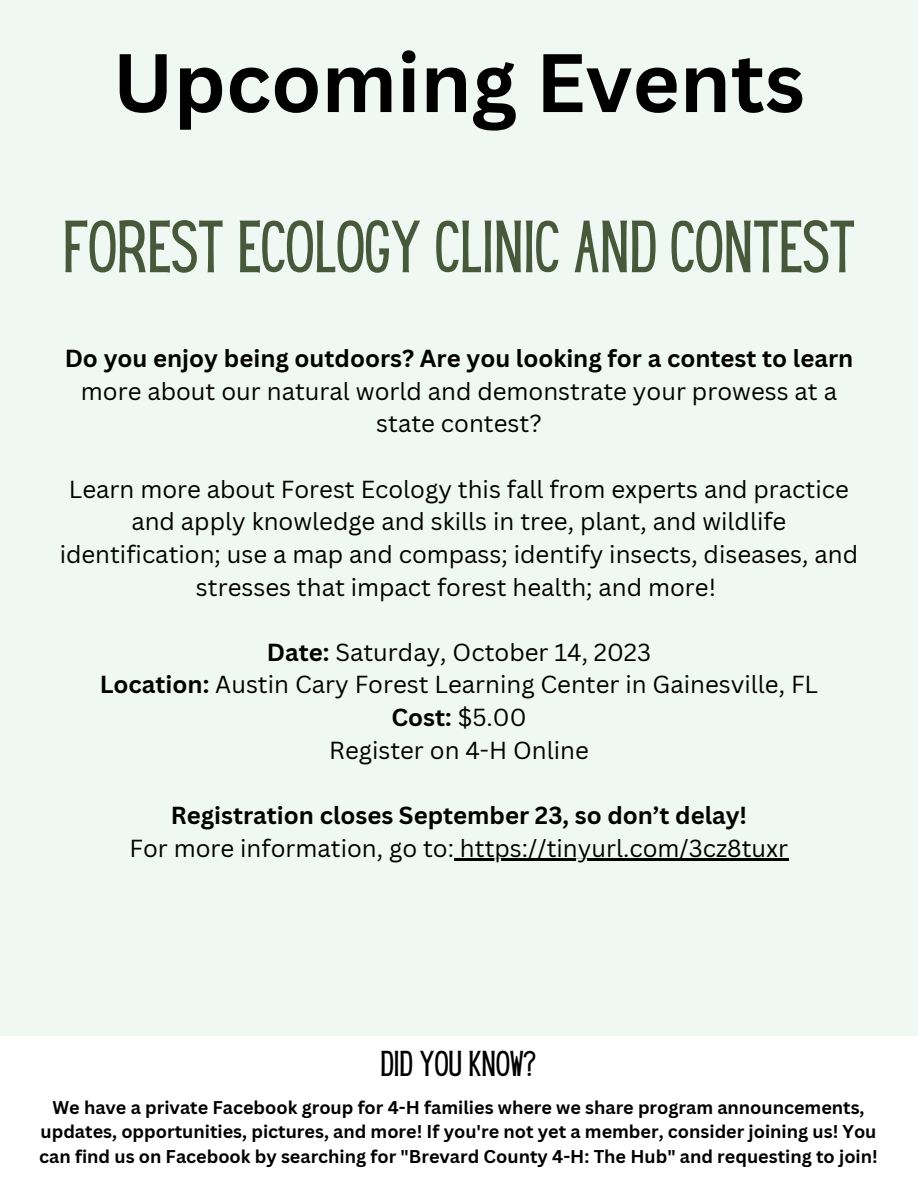
<style>
.page{position:relative;width:918px;height:1188px;background:#eff8f2}
.page>*{position:absolute;margin:0;border:0;box-sizing:border-box;transform-origin:0 0}
.t1{font:700 81px "Canva Sans";color:#000}
.t2{font:64.5px "Hey Gotcha";color:#47593b}
.t3{font:31.5px "Hey Gotcha";color:#000}
.t4{font:24px/32.7px "Canva Sans";color:#000;text-align:center}
.t5{font:700 24px "Canva Sans";color:#000}
.t6{font:700 18px/24.8px "Canva Sans";color:#000;text-align:center}
.s1{font-weight:700}
</style>
<div class="page">
<div style="left:0;top:1036px;width:918px;height:152px;background:#fff"></div>
<hr style="left:454px;top:859px;width:335px;height:2px;background:#000">
<h2 class="t1" style="left:113px;top:26px;width:694px">Upcoming Events</h2>
<h3 class="t2" style="left:63px;top:221px;width:794px">FOREST ECOLOGY CLINIC AND CONTEST</h3>
<p class="t4" style="left:65px;top:342px;width:790px"><span class="s1">Do you enjoy being outdoors? Are you looking for a contest to learn </span>more about our natural world and demonstrate your prowess at a state contest?</p>
<p class="t4" style="left:60px;top:472px;width:800px">Learn more about Forest Ecology this fall from experts and practice and apply knowledge and skills in tree, plant, and wildlife identification; use a map and compass; identify insects, diseases, and stresses that impact forest health; and more!</p>
<p class="t4" style="left:100px;top:635px;width:720px"><span class="s1">Date:</span> Saturday, October 14, 2023<br><span class="s1">Location:</span> Austin Cary Forest Learning Center in Gainesville, FL <span class="s1">Cost:</span> $5.00<br>Register on 4-H Online</p>
<p class="t5" style="left:171px;top:798px;width:578px">Registration closes September 23, so don’t delay!</p>
<p class="t4" style="left:129px;top:831px;width:660px">For more information, go to: https://tinyurl.com/3cz8tuxr</p>
<p class="t3" style="left:381px;top:1050px;width:158px">DID YOU KNOW?</p>
<p class="t6" style="left:39px;top:1094px;width:840px">We have a private Facebook group for 4-H families where we share program announcements, updates, opportunities, pictures, and more! If you're not yet a member, consider joining us! You can find us on Facebook by searching for "Brevard County 4-H: The Hub" and requesting to join!</p>
</div>
